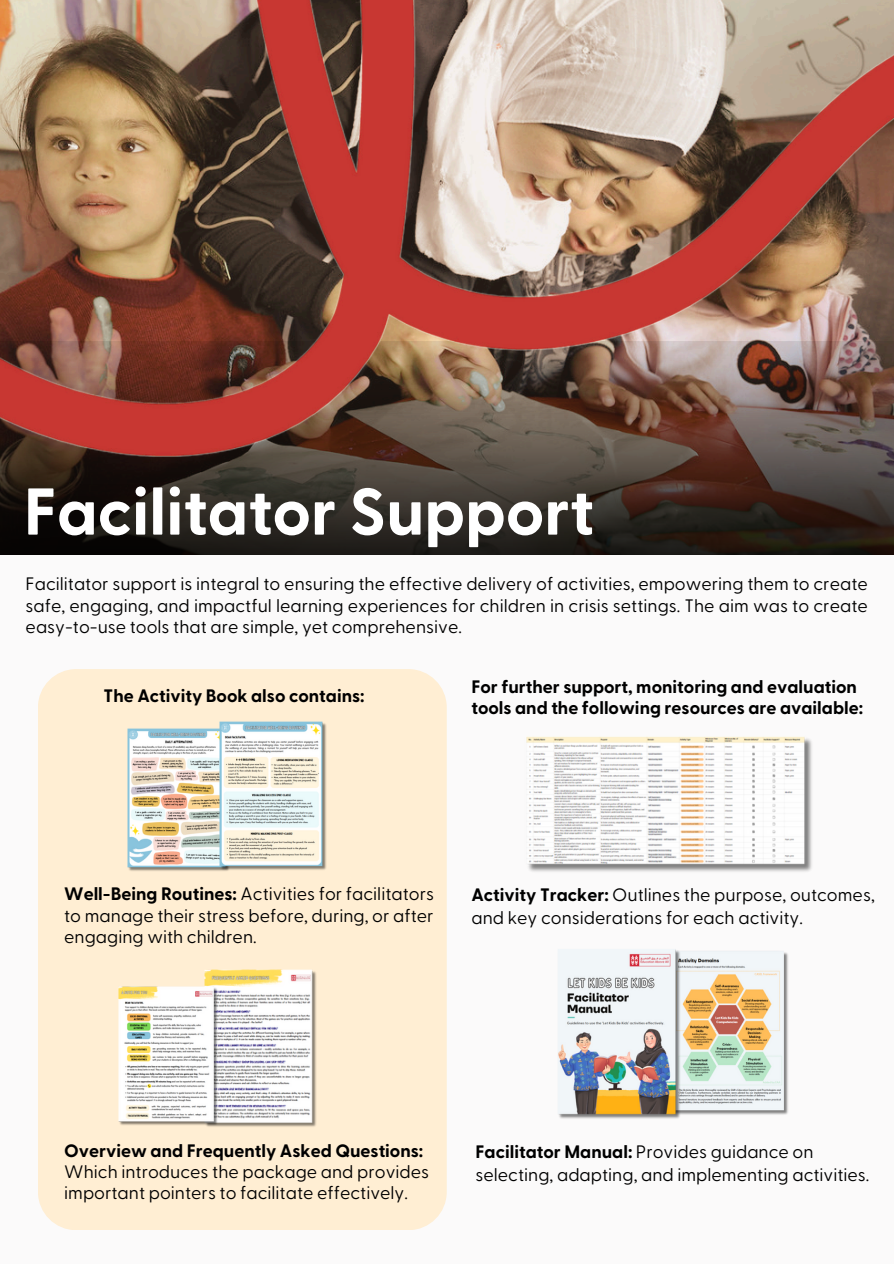
<style>
.page{position:relative;width:894px;height:1264px;background:#fff}
.page>*{position:absolute;margin:0;border:0;box-sizing:border-box;transform-origin:0 0}
.t1{font:700 66px "Greycliff Arabic CF";color:#fff}
.t2{font:18px/21.3px "Greycliff Arabic CF";color:#000}
.t3{font:700 18px/21.3px "Greycliff Arabic CF";color:#000}
.s1{font-weight:700}
</style>
<div class="page">
<div style="left:0;top:0;width:893px;height:1263px;background:#fbfafa"></div>
<img style="left:0;top:459px;width:893px;height:95px">
<img style="left:0;top:0;width:893px;height:459px">
<div style="left:38px;top:669px;width:408px;height:560px;background:#ffeed3;border-radius:38px"></div>
<img style="left:128px;top:728px;width:91px;height:143px">
<img style="left:219px;top:721px;width:108px;height:150px">
<img style="left:204px;top:969px;width:112px;height:158px">
<img style="left:118px;top:985px;width:101px;height:142px">
<img style="left:526px;top:737px;width:286px;height:135px">
<img style="left:681px;top:951px;width:107px;height:164px">
<img style="left:558px;top:949px;width:123px;height:170px">
<p class="t1" style="left:24px;top:482px;width:571px">Facilitator Support</p>
<p class="t2" style="left:26px;top:573px;width:843px;line-height:21.9px;text-align:justify">Facilitator support is integral to ensuring the effective delivery of activities, empowering them to create safe, engaging, and impactful learning experiences for children in crisis settings. The aim was to create easy-to-use tools that are simple, yet comprehensive.</p>
<p class="t3" style="left:104px;top:685px;width:262px">The Activity Book also contains:</p>
<p class="t3" style="left:471px;top:676px;width:393px">For further support, monitoring and evaluation tools and the following resources are available:</p>
<h2 class="t2" style="left:64px;top:884px;width:371px;text-align:justify"><span class="s1">Well-Being Routines:</span> Activities for facilitators to manage their stress before, during, or after engaging with children.</h2>
<p class="t2" style="left:471px;top:884px;width:405px;line-height:22.5px"><span class="s1">Activity Tracker:</span> Outlines the purpose, outcomes, and key considerations for each activity.</p>
<p class="t2" style="left:64px;top:1140px;width:366px"><span class="s1">Overview and Frequently Asked Questions:<br></span>Which introduces the package and provides important pointers to facilitate effectively.</p>
<p class="t2" style="left:475px;top:1141px;width:395px;line-height:22.5px"><span class="s1">Facilitator Manual:</span> Provides guidance on selecting, adapting, and implementing activities.</p>
</div>
